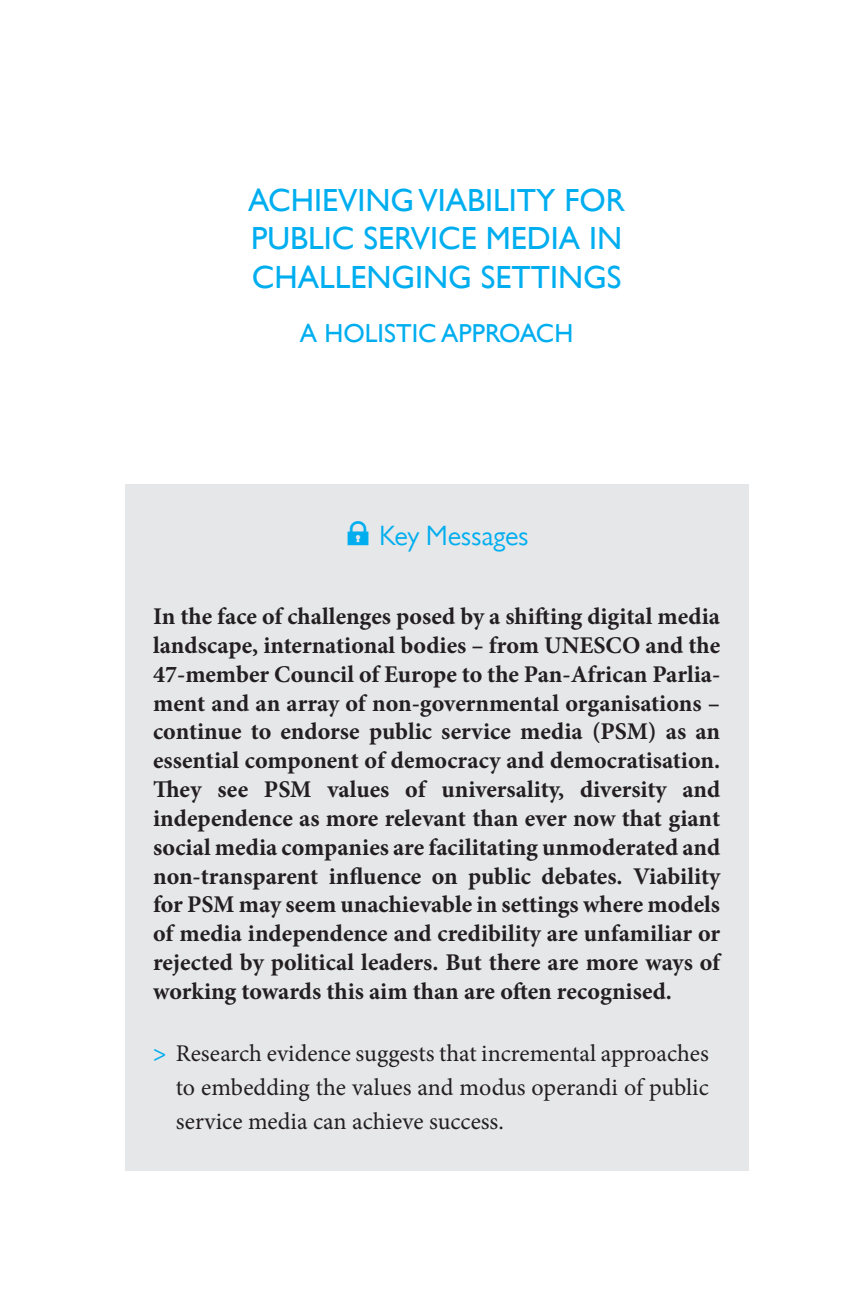
<style>
.page{position:relative;width:862px;height:1299px;background:#fff}
.page>*{position:absolute;margin:0;border:0;box-sizing:border-box;transform-origin:0 0}
.up-chapter-title{font:32px/38.4px "Gill Sans";color:#00aeef;text-align:justify}
.up-boxed-heading1{font:28px "Gill Sans MT Pro";letter-spacing:-.01em;color:#00aeef}
.up-chapter-title-2{font:26px "Gill Sans";color:#00aeef}
.up-boxed-text{font:700 24px/28.8px "Minion Pro";color:#231f20;text-align:justify}
.t1{font:24px/34px "Minion Pro";color:#231f20;text-align:justify}
.s1{font-weight:700;color:#00aeef}
</style>
<div class="page">
<div style="left:125px;top:484px;width:623px;height:687px;background:#e6e7e9"></div>
<p class="up-chapter-title" style="left:248px;top:181px;width:378px">ACHIEVING VIABILITY FOR PUBLIC SERVICE MEDIA IN CHALLENGING SETTINGS</p>
<p class="up-chapter-title-2" style="left:300px;top:318px;width:275px">A HOLISTIC APPROACH</p>
<p class="up-boxed-heading1" style="left:379px;top:519px;width:151px">Key Messages</p>
<p class="up-boxed-text" style="left:153px;top:602px;width:568px">In the face of challenges posed by a shifting digital media landscape, international bodies – from UNESCO and the 47-member Council of Europe to the Pan-African Parlia&shy;ment and an array of non-governmental organisations – continue to endorse public service media (PSM) as an essential component of democracy and democratisation.<br>They see PSM values of universality, diversity and independence as more relevant than ever now that giant social media companies are facilitating unmoderated and non-transparent influence on public debates. Viability for PSM may seem unachievable in settings where models of media independence and credibility are unfamiliar or rejected by political leaders. But there are more ways of working towards this aim than are often recognised.</p>
<p class="t1" style="left:176px;top:1036px;width:534px;text-indent:-23px"><span class="s1">&gt;</span> Research evidence suggests that incremental approaches to embedding the values and modus operandi of public service media can achieve success.</p>
</div>
